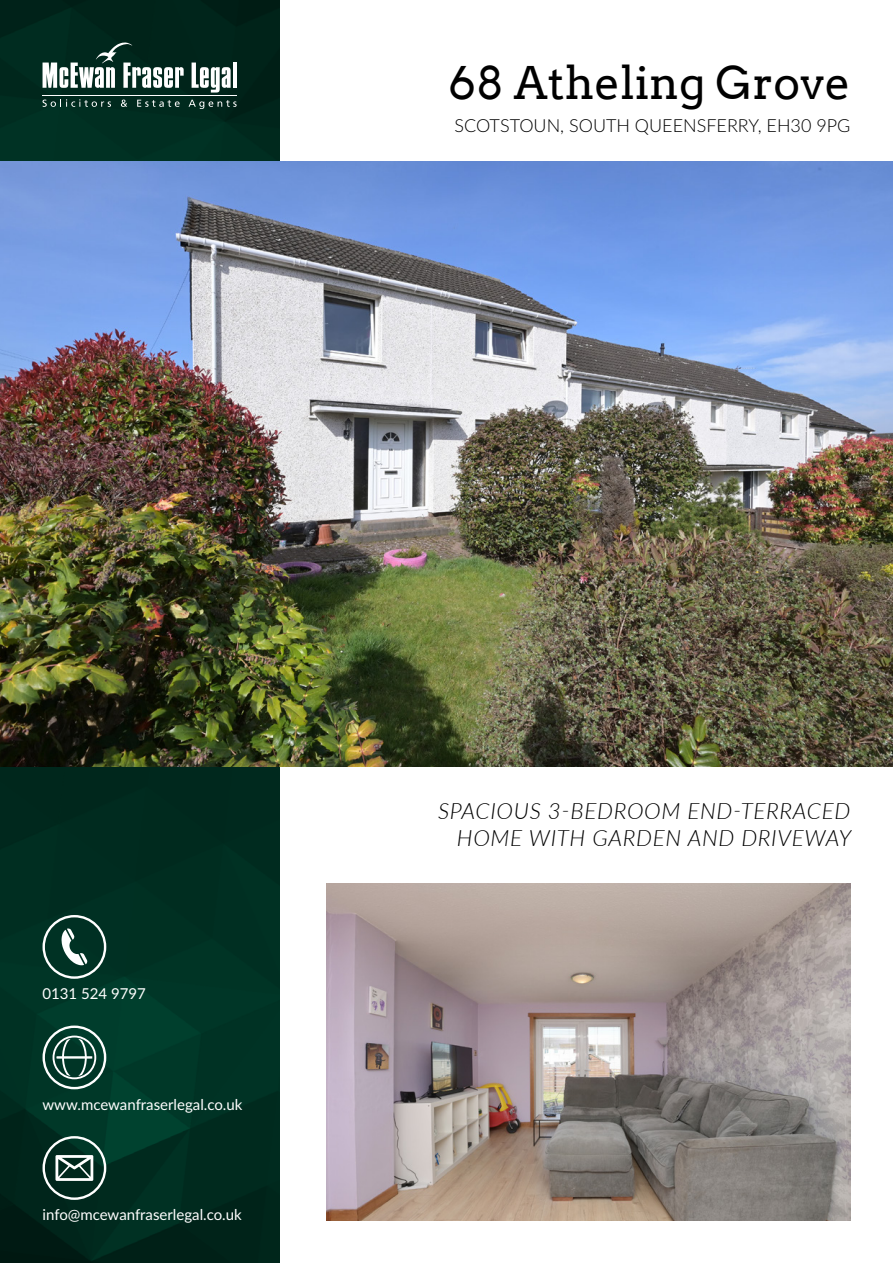
<style>
.page{position:relative;width:893px;height:1263px;background:#fff}
.page>*{position:absolute;margin:0;border:0;box-sizing:border-box;transform-origin:0 0}
.t1{font:45px "Arvo";color:#000}
.t2{font:italic 300 22.5px/27px "Lato";letter-spacing:.03em;color:#000;text-align:right}
.t3{font:300 18px "Lato";color:#000}
.t4{font:15px "Lato";color:#fff}
</style>
<div class="page">
<img style="left:0;top:0;width:279px;height:1263px">
<img style="left:0;top:162px;width:893px;height:605px">
<svg style="left:43px;top:43px;width:141px;height:45px"></svg>
<svg style="left:192px;top:63px;width:39px;height:30px"></svg>
<hr style="left:233px;top:63px;width:4px;height:25px;background:#fff">
<hr style="left:43px;top:95px;width:194px;height:1px;background:#fff">
<svg style="left:43px;top:99px;width:68px;height:8px"></svg>
<svg style="left:121px;top:100px;width:6px;height:7px"></svg>
<svg style="left:137px;top:100px;width:43px;height:7px"></svg>
<svg style="left:189px;top:100px;width:48px;height:9px"></svg>
<img style="left:326px;top:883px;width:524px;height:337px">
<svg style="left:43px;top:915px;width:63px;height:64px;background:#335a4f"></svg>
<svg style="left:43px;top:1025px;width:63px;height:64px;background:#3a6559"></svg>
<svg style="left:43px;top:1136px;width:63px;height:64px;background:#3a5b52"></svg>
<h1 class="t1" style="left:449px;top:55px;width:403px">68 Atheling Grove</h1>
<p class="t3" style="left:455px;top:113px;width:397px">SCOTSTOUN, SOUTH QUEENSFERRY, EH30 9PG</p>
<p class="t4" style="left:43px;top:983px;width:105px">0131 524 9797</p>
<p class="t4" style="left:43px;top:1094px;width:201px">www.mcewanfraserlegal.co.uk</p>
<p class="t4" style="left:43px;top:1204px;width:201px">info@mcewanfraserlegal.co.uk</p>
<h2 class="t2" style="left:438px;top:796px;width:415px">SPACIOUS 3-BEDROOM END-TERRACED<br>HOME WITH GARDEN AND DRIVEWAY</h2>
</div>
